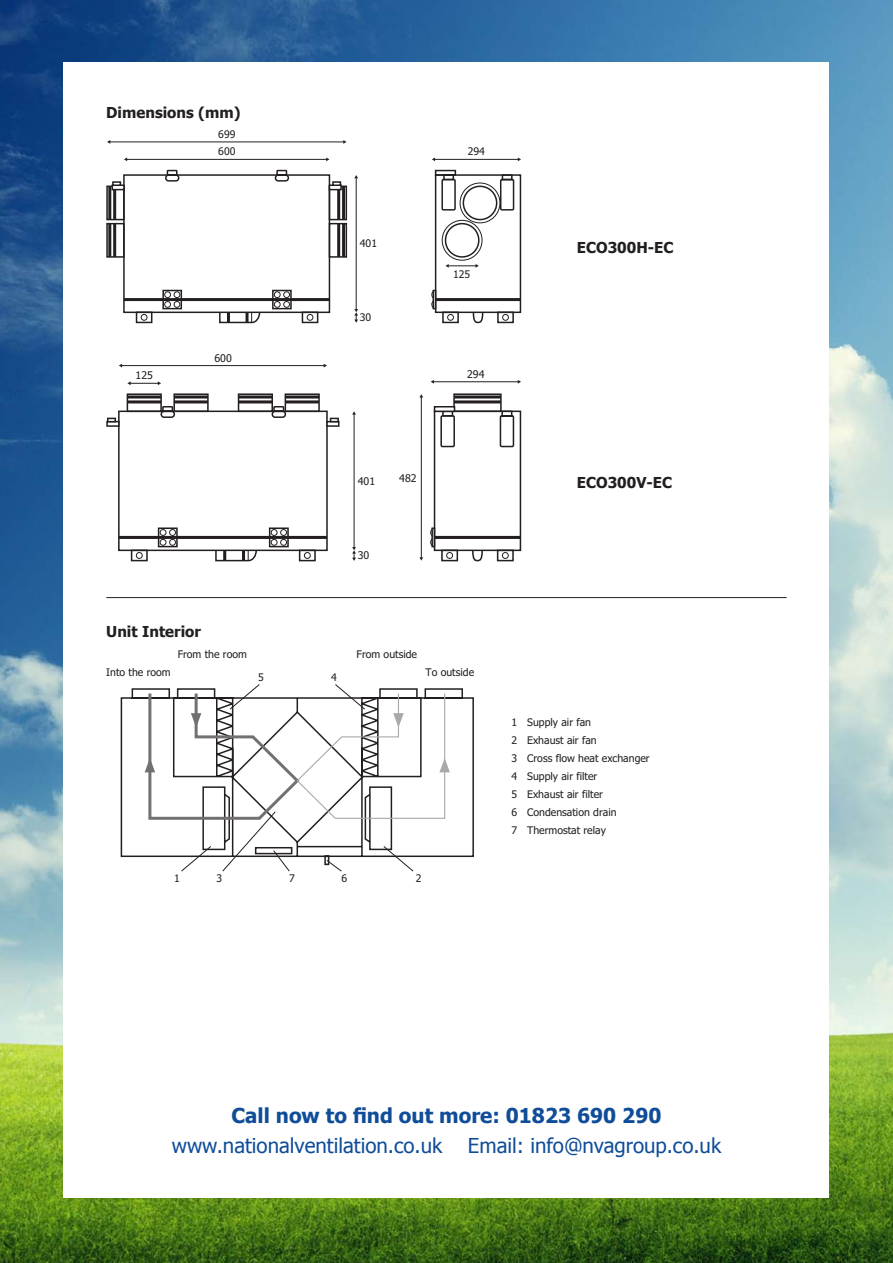
<style>
.page{position:relative;width:893px;height:1263px;background:#fff}
.page>*{position:absolute;margin:0;border:0;box-sizing:border-box;transform-origin:0 0}
.t1{font:20.55px "Tahoma";color:#0f4d99}
.t2{font:700 20.55px "Tahoma";color:#0f4d99}
.t3{font:700 15px "Tahoma";color:#231f20}
.t4{font:10.65px "Tahoma";color:#231f20}
.t5{font:10.5px/18px "Tahoma";color:#231f20}
</style>
<div class="page">
<img style="left:0;top:0;width:893px;height:1263px">
<div style="left:64px;top:63px;width:765px;height:1135px;background:#fff"></div>
<hr style="left:106px;top:597px;width:681px;height:1px;background:#231f20">
<hr style="left:127px;top:159px;width:200px;height:1px;background:#231f20">
<hr style="left:110px;top:142px;width:234px;height:1px;background:#231f20">
<hr style="left:434px;top:159px;width:84px;height:1px;background:#231f20">
<hr style="left:436px;top:298px;width:84px;height:3px;background:#231f20">
<div style="left:106px;top:186px;width:19px;height:34px;border:2px solid #231f20"></div>
<hr style="left:108px;top:186px;width:3px;height:34px;background:#231f20">
<div style="left:106px;top:223px;width:19px;height:35px;border:2px solid #231f20"></div>
<hr style="left:108px;top:224px;width:3px;height:33px;background:#231f20">
<svg style="left:111px;top:169px;width:404px;height:154px"></svg>
<hr style="left:433px;top:381px;width:85px;height:1px;background:#231f20">
<svg style="left:117px;top:410px;width:404px;height:142px"></svg>
<hr style="left:119px;top:536px;width:208px;height:3px;background:#231f20">
<hr style="left:434px;top:536px;width:86px;height:3px;background:#231f20">
<div style="left:106px;top:421px;width:14px;height:6px;border:2px solid #231f20"></div>
<svg style="left:107px;top:418px;width:9px;height:4px"></svg>
<div style="left:131px;top:550px;width:17px;height:11px;border:2px solid #231f20"></div>
<div style="left:136px;top:552px;width:7px;height:7px;border:1px solid #231f20;border-radius:50%"></div>
<svg style="left:157px;top:393px;width:358px;height:168px"></svg>
<hr style="left:285px;top:395px;width:34px;height:3px;background:#231f20">
<hr style="left:285px;top:400px;width:34px;height:3px;background:#231f20">
<div style="left:453px;top:393px;width:49px;height:19px;border:2px solid #231f20"></div>
<hr style="left:454px;top:395px;width:47px;height:3px;background:#231f20">
<hr style="left:454px;top:400px;width:47px;height:3px;background:#231f20">
<div style="left:238px;top:393px;width:35px;height:19px;border:2px solid #231f20"></div>
<hr style="left:239px;top:395px;width:33px;height:3px;background:#231f20">
<hr style="left:239px;top:400px;width:33px;height:3px;background:#231f20">
<div style="left:173px;top:393px;width:36px;height:19px;border:2px solid #231f20"></div>
<hr style="left:174px;top:395px;width:34px;height:3px;background:#231f20">
<hr style="left:174px;top:400px;width:34px;height:3px;background:#231f20">
<div style="left:127px;top:393px;width:35px;height:19px;border:2px solid #231f20"></div>
<hr style="left:127px;top:395px;width:34px;height:3px;background:#231f20">
<hr style="left:127px;top:400px;width:34px;height:3px;background:#231f20">
<svg style="left:127px;top:381px;width:34px;height:4px"></svg>
<hr style="left:122px;top:365px;width:202px;height:1px;background:#231f20">
<svg style="left:434px;top:406px;width:21px;height:6px"></svg>
<svg style="left:120px;top:688px;width:354px;height:169px"></svg>
<svg style="left:145px;top:684px;width:305px;height:188px"></svg>
<h2 class="t3" style="left:106px;top:102px;width:136px">Dimensions (mm)</h2>
<p class="t5" style="left:218px;top:125px;width:19px">699</p>
<p class="t4" style="left:136px;top:368px;width:19px">125</p>
<p class="t5" style="left:218px;top:142px;width:19px">600</p>
<p class="t5" style="left:468px;top:142px;width:19px">294</p>
<p class="t4" style="left:214px;top:351px;width:19px">600</p>
<p class="t5" style="left:360px;top:234px;width:19px">401</p>
<p class="t5" style="left:360px;top:308px;width:13px">30</p>
<p class="t5" style="left:453px;top:265px;width:19px">125</p>
<p class="t4" style="left:467px;top:367px;width:19px">294</p>
<h2 class="t3" style="left:577px;top:237px;width:98px">ECO300H-EC</h2>
<p class="t4" style="left:358px;top:474px;width:19px">401</p>
<p class="t4" style="left:399px;top:471px;width:19px">482</p>
<p class="t4" style="left:358px;top:548px;width:13px">30</p>
<h2 class="t3" style="left:106px;top:621px;width:96px">Unit Interior</h2>
<p class="t5" style="left:106px;top:662px;width:66px">Into the room</p>
<p class="t5" style="left:178px;top:644px;width:71px">From the room</p>
<p class="t5" style="left:258px;top:668px;width:7px">5</p>
<p class="t5" style="left:331px;top:668px;width:7px">4</p>
<p class="t5" style="left:357px;top:644px;width:62px">From outside</p>
<p class="t5" style="left:426px;top:662px;width:50px">To outside</p>
<p class="t5" style="left:174px;top:869px;width:7px">1</p>
<p class="t5" style="left:217px;top:869px;width:7px">3</p>
<p class="t5" style="left:289px;top:869px;width:7px">7</p>
<p class="t5" style="left:342px;top:869px;width:7px">6</p>
<p class="t5" style="left:416px;top:869px;width:7px">2</p>
<h2 class="t3" style="left:577px;top:472px;width:97px">ECO300V-EC</h2>
<p class="t5" style="left:512px;top:713px;width:140px">1 Supply air fan<br>2 Exhaust air fan<br>3 Cross flow heat exchanger<br>4 Supply air filter<br>5 Exhaust air filter<br>6 Condensation drain<br>7 Thermostat relay</p>
<h1 class="t2" style="left:232px;top:1101px;width:431px">Call now to find out more: 01823 690 290</h1>
<h1 class="t1" style="left:172px;top:1131px;width:272px">www.nationalventilation.co.uk</h1>
<h1 class="t1" style="left:468px;top:1131px;width:255px">Email: info@nvagroup.co.uk</h1>
</div>
